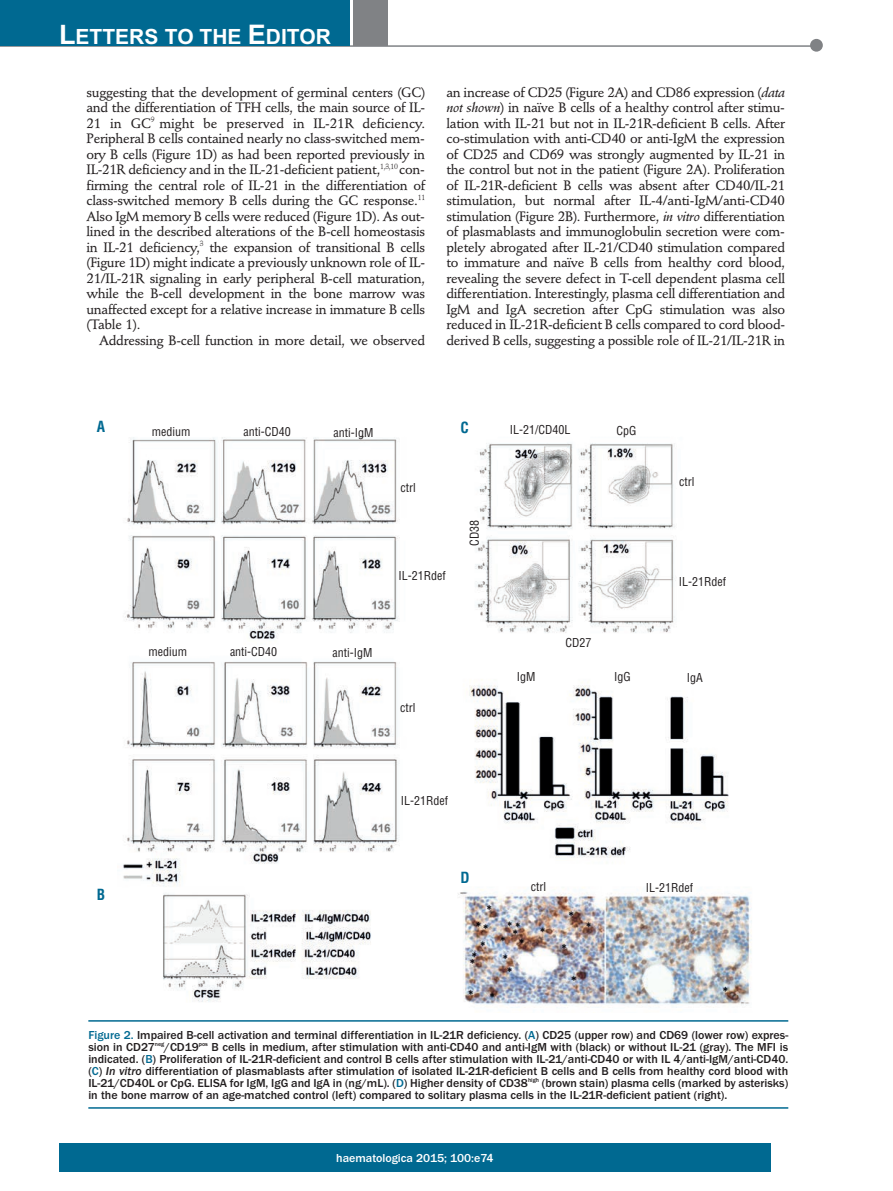
<style>
.page{position:relative;width:893px;height:1191px;background:#fff}
.page>*{position:absolute;margin:0;border:0;box-sizing:border-box;transform-origin:0 0}
.t1{font:700 21px "Arial";color:#fff}
.t2{font:700 condensed 15px "Helvetica";color:#006991}
.t3{font:500 13.5px/15.5px "Stempel Schneidler";letter-spacing:-.02em;color:#231f20;text-align:justify}
.t4{font:500 12px/12px "Franklin Gothic";color:#231f20;text-align:justify}
.t5{font:condensed 12px "Helvetica";color:#231f20}
.t6{font:500 12px "Franklin Gothic";color:#fff}
.s1{font-size:27px}
.s2{font-family:"Stempel Schneidler Med";font-weight:400;font-style:italic}
.s3{color:#006991}
.s4{font-style:italic}
</style>
<div class="page">
<div style="left:59px;top:1143px;width:712px;height:28px;background:#006991"></div>
<hr style="left:0;top:45px;width:820px;height:2px;background:#808285">
<div style="left:810px;top:39px;width:13px;height:13px;background:#808285;border-radius:50%"></div>
<div style="left:354px;top:0;width:34px;height:45px;background:#808285"></div>
<div style="left:0;top:0;width:350px;height:45px;background:#006991"></div>
<hr style="left:88px;top:1020px;width:700px;height:1px;background:#006991">
<hr style="left:88px;top:1107px;width:700px;height:1px;background:#006991">
<img style="left:123px;top:436px;width:629px;height:572px">
<h1 class="t1" style="left:59px;top:25px;width:273px"><span class="s1">L</span>ETTERS TO THE <span class="s1">E</span>DITOR</h1>
<p class="t3" style="left:87px;top:86px;width:340px">suggesting that the development of germinal centers (GC) and the differentiation of TFH cells, the main source of IL-21 in GC<sup>9</sup> might be preserved in IL-21R deficiency.<br>Peripheral B cells contained nearly no class-switched mem&shy;ory B cells (Figure 1D) as had been reported previously in IL-21R deficiency and in the IL-21-deficient patient,<sup>1,3,10</sup> con&shy;firming the central role of IL-21 in the differentiation of class-switched memory B cells during the GC response.<sup>11<br></sup>Also IgM memory B cells were reduced (Figure 1D). As out&shy;lined in the described alterations of the B-cell homeostasis in IL-21 deficiency,<sup>3</sup> the expansion of transitional B cells (Figure 1D) might indicate a previously unknown role of IL-21/IL-21R signaling in early peripheral B-cell maturation, while the B-cell development in the bone marrow was unaffected except for a relative increase in immature B cells (Table 1).</p>
<p class="t3" style="left:99px;top:334px;width:327px">Addressing B-cell function in more detail, we observed</p>
<p class="t3" style="left:446px;top:86px;width:340px">an increase of CD25 (Figure 2A) and CD86 expression (<span class="s2">data not shown</span>) in naïve B cells of a healthy control after stimu&shy;lation with IL-21 but not in IL-21R-deficient B cells. After co-stimulation with anti-CD40 or anti-IgM the expression of CD25 and CD69 was strongly augmented by IL-21 in the control but not in the patient (Figure 2A). Proliferation of IL-21R-deficient B cells was absent after CD40/IL-21 stimulation, but normal after IL-4/anti-IgM/anti-CD40 stimulation (Figure 2B). Furthermore, <span class="s2">in vitro</span> differentiation of plasmablasts and immunoglobulin secretion were com&shy;pletely abrogated after IL-21/CD40 stimulation compared to immature and naïve B cells from healthy cord blood, revealing the severe defect in T-cell dependent plasma cell differentiation. Interestingly, plasma cell differentiation and IgM and IgA secretion after CpG stimulation was also reduced in IL-21R-deficient B cells compared to cord blood&shy;derived B cells, suggesting a possible role of IL-21/IL-21R in</p>
<p class="t2" style="left:97px;top:418px;width:10px">A</p>
<p class="t5" style="left:152px;top:425px;width:40px">medium</p>
<p class="t5" style="left:244px;top:425px;width:49px">anti-CD40</p>
<p class="t5" style="left:334px;top:425px;width:41px">anti-IgM</p>
<p class="t5" style="left:401px;top:480px;width:17px">ctrl</p>
<p class="t2" style="left:460px;top:419px;width:10px">C</p>
<p class="t5" style="left:510px;top:423px;width:62px">IL-21/CD40L</p>
<p class="t5" style="left:616px;top:424px;width:21px">CpG</p>
<p class="t5" style="left:467px;top:545px;width:27px;rotate:-90deg">CD38</p>
<p class="t5" style="left:679px;top:475px;width:17px">ctrl</p>
<p class="t5" style="left:148px;top:644px;width:40px">medium</p>
<p class="t5" style="left:230px;top:644px;width:49px">anti-CD40</p>
<p class="t2" style="left:97px;top:886px;width:10px">B</p>
<p class="t5" style="left:333px;top:645px;width:41px">anti-IgM</p>
<p class="t5" style="left:399px;top:569px;width:49px">IL-21Rdef</p>
<p class="t5" style="left:400px;top:701px;width:17px">ctrl</p>
<p class="t5" style="left:401px;top:793px;width:49px">IL-21Rdef</p>
<p class="t2" style="left:460px;top:869px;width:11px">D</p>
<p class="t5" style="left:565px;top:635px;width:27px">CD27</p>
<p class="t5" style="left:679px;top:574px;width:49px">IL-21Rdef</p>
<p class="t5" style="left:517px;top:670px;width:20px">IgM</p>
<p class="t5" style="left:614px;top:670px;width:18px">IgG</p>
<p class="t5" style="left:687px;top:670px;width:17px">IgA</p>
<p class="t5" style="left:531px;top:880px;width:17px">ctrl</p>
<p class="t5" style="left:646px;top:881px;width:49px">IL-21Rdef</p>
<p class="t4" style="left:88px;top:1028px;width:701px"><span class="s3">Figure 2.</span> Impaired B-cell activation and terminal differentiation in IL-21R deficiency. (<span class="s3">A</span>) CD25 (upper row) and CD69 (lower row) expres&shy;sion in CD27<sup>neg</sup>/CD19<sup>pos</sup> B cells in medium, after stimulation with anti-CD40 and anti-IgM with (black) or without IL-21 (gray). The MFI is indicated. (<span class="s3">B</span>) Proliferation of IL-21R-deficient and control B cells after stimulation with IL-21/anti-CD40 or with IL 4/anti-IgM/anti-CD40. (<span class="s3">C</span>) <span class="s4">In vitro</span> differentiation of plasmablasts after stimulation of isolated IL-21R-deficient B cells and B cells from healthy cord blood with IL-21/CD40L or CpG. ELISA for IgM, IgG and IgA in (ng/mL). (<span class="s3">D</span>) Higher density of CD38<sup>high</sup> (brown stain) plasma cells (marked by asterisks) in the bone marrow of an age-matched control (left) compared to solitary plasma cells in the IL-21R-deficient patient (right).</p>
<p class="t6" style="left:336px;top:1150px;width:159px">haematologica 2015; 100:e74</p>
</div>
